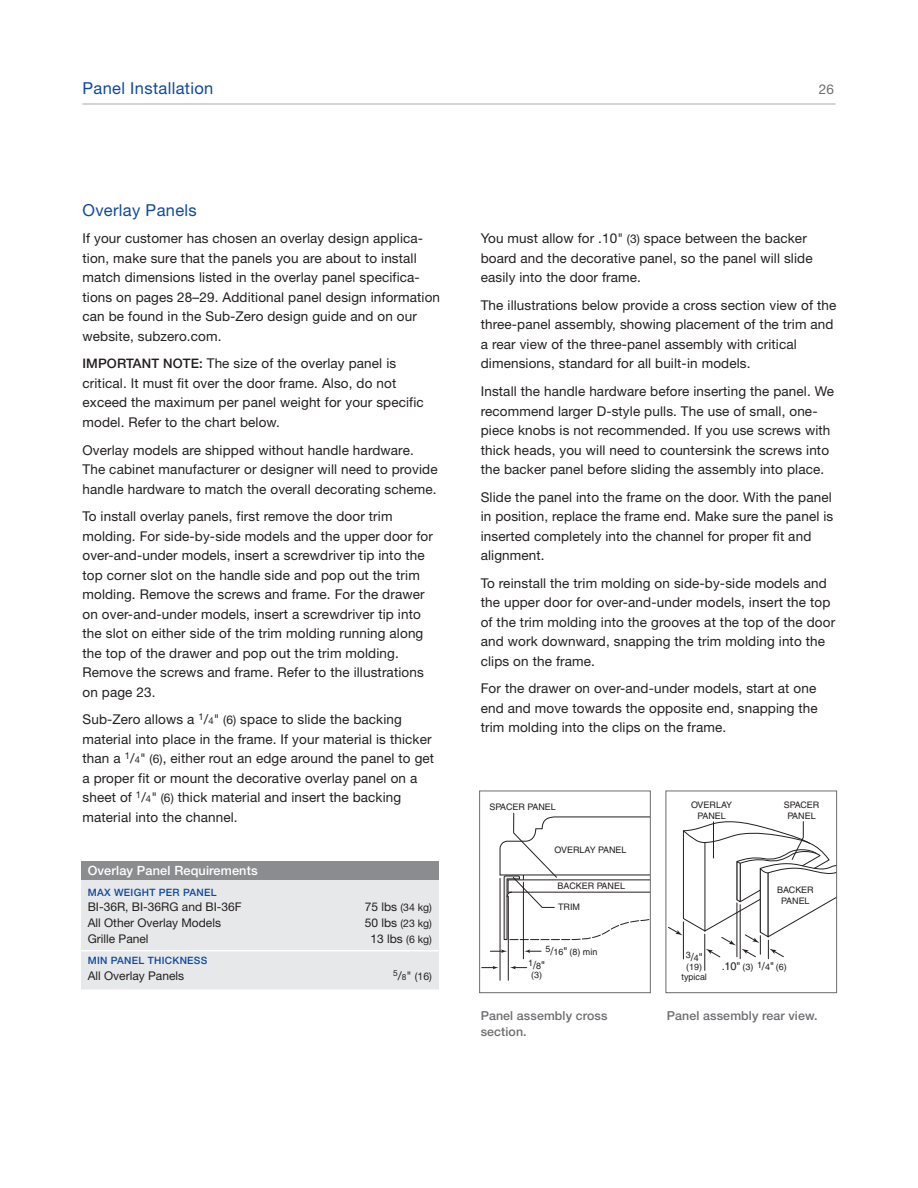
<style>
.page{position:relative;width:918px;height:1188px;background:#fff}
.page>*{position:absolute;margin:0;border:0;box-sizing:border-box;transform-origin:0 0}
.t1{font:16.5px "Helvetica Neue LT Std";letter-spacing:.02em;color:#0f499d}
.t2{font:13.5px/19.5px "Helvetica Neue LT Std";letter-spacing:.01em;color:#231f20}
.t3{font:13.5px "Helvetica Neue LT Std";color:#6c6d70}
.t4{font:500 12.75px "Helvetica Neue LT Std";letter-spacing:.01em;color:#fff}
.t5{font:500 12.3px/16.5px "Helvetica Neue LT Std";letter-spacing:.01em;color:#6c6d70}
.t6{font:12px "Helvetica Neue LT Std";color:#231f20}
.t7{font:10.5px "Helvetica Neue LT Std";color:#231f20}
.t8{font:500 10.2px "Helvetica Neue LT Std";letter-spacing:.03em;color:#0f499d}
.t9{font:9px/11.1px "Helvetica";color:#231f20;text-align:center}
.s1{font-weight:500;font-size:13.2px}
.s2{font-size:9.45px}
.s3{font-size:12px}
.s4{font-size:10.5px}
.s5{font-size:8.4px}
.s6{font-size:11.1px}
</style>
<div class="page">
<hr style="left:82px;top:104px;width:754px;height:1px;background:#a8a9ad">
<svg style="left:481px;top:812px;width:168px;height:169px"></svg>
<div style="left:479px;top:791px;width:172px;height:202px;border:1px solid #6c6d70"></div>
<svg style="left:668px;top:821px;width:167px;height:150px"></svg>
<hr style="left:713px;top:822px;width:1px;height:36px;background:#231f20">
<div style="left:666px;top:791px;width:171px;height:202px;border:1px solid #6c6d70"></div>
<div style="left:81px;top:862px;width:358px;height:19px;background:#8a8c8f"></div>
<div style="left:81px;top:881px;width:358px;height:109px;background:#e7e8e9"></div>
<hr style="left:81px;top:950px;width:358px;height:1px;background:#fff">
<hr style="left:81px;top:989px;width:358px;height:2px;background:#fff">
<p class="t1" style="left:82px;top:83px;width:132px">Panel Installation</p>
<p class="t3" style="left:819px;top:85px;width:17px">26</p>
<p class="t1" style="left:82px;top:204px;width:116px">Overlay Panels</p>
<p class="t2" style="left:82px;top:230px;width:359px">If your customer has chosen an overlay design applica&shy;tion, make sure that the panels you are about to install match dimensions listed in the overlay panel specifica&shy;tions on pages 28–29. Additional panel design information can be found in the Sub-Zero design guide and on our website, subzero.com.</p>
<p class="t2" style="left:82px;top:355px;width:343px"><span class="s1">IMPORTANT NOTE:</span> The size of the overlay panel is critical. It must fit over the door frame. Also, do not exceed the maximum per panel weight for your specific model. Refer to the chart below.</p>
<p class="t2" style="left:83px;top:441px;width:357px">Overlay models are shipped without handle hardware.<br>The cabinet manufacturer or designer will need to provide handle hardware to match the overall decorating scheme.</p>
<p class="t2" style="left:83px;top:508px;width:352px">To install overlay panels, first remove the door trim molding. For side-by-side models and the upper door for over-and-under models, insert a screwdriver tip into the top corner slot on the handle side and pop out the trim molding. Remove the screws and frame. For the drawer on over-and-under models, insert a screwdriver tip into the slot on either side of the trim molding running along the top of the drawer and pop out the trim molding.<br>Remove the screws and frame. Refer to the illustrations on page 23.</p>
<p class="t2" style="left:83px;top:711px;width:353px">Sub-Zero allows a <sup>1</sup>/<span class="s2">4</span>" <span class="s3">(6)</span> space to slide the backing material into place in the frame. If your material is thicker than a <sup>1</sup>/<span class="s2">4</span>" <span class="s3">(6)</span>, either rout an edge around the panel to get a proper fit or mount the decorative overlay panel on a sheet of <sup>1</sup>/<span class="s2">4</span>" <span class="s3">(6)</span> thick material and insert the backing material into the channel.</p>
<p class="t4" style="left:88px;top:865px;width:171px">Overlay Panel Requirements</p>
<p class="t8" style="left:88px;top:888px;width:130px">MAX WEIGHT PER PANEL</p>
<p class="t6" style="left:88px;top:903px;width:156px">BI-36R, BI-36RG and BI-36F</p>
<p class="t7" style="left:365px;top:904px;width:69px"><span class="s3">75 lbs</span> (34 kg)</p>
<p class="t6" style="left:88px;top:919px;width:135px">All Other Overlay Models</p>
<p class="t7" style="left:365px;top:920px;width:69px"><span class="s3">50 lbs</span> (23 kg)</p>
<p class="t6" style="left:88px;top:934px;width:62px">Grille Panel</p>
<p class="t6" style="left:371px;top:934px;width:63px">13 lbs <span class="s4">(6 kg)</span></p>
<p class="t8" style="left:88px;top:957px;width:121px">MIN PANEL THICKNESS</p>
<p class="t6" style="left:88px;top:971px;width:98px">All Overlay Panels</p>
<p class="t7" style="left:393px;top:972px;width:40px"><sup>5</sup><span class="s3">/</span><span class="s5">8</span><span class="s3">"</span> (16)</p>
<p class="t2" style="left:481px;top:230px;width:333px">You must allow for .10" <span class="s3">(3)</span> space between the backer board and the decorative panel, so the panel will slide easily into the door frame.</p>
<p class="t2" style="left:481px;top:297px;width:357px">The illustrations below provide a cross section view of the three-panel assembly, showing placement of the trim and a rear view of the three-panel assembly with critical dimensions, standard for all built-in models.</p>
<p class="t2" style="left:481px;top:383px;width:355px">Install the handle hardware before inserting the panel. We recommend larger D-style pulls. The use of small, one&shy;piece knobs is not recommended. If you use screws with thick heads, you will need to countersink the screws into the backer panel before sliding the assembly into place.</p>
<p class="t2" style="left:481px;top:488px;width:354px">Slide the panel into the frame on the door. With the panel in position, replace the frame end. Make sure the panel is inserted completely into the channel for proper fit and alignment.</p>
<p class="t2" style="left:481px;top:575px;width:356px">To reinstall the trim molding on side-by-side models and the upper door for over-and-under models, insert the top of the trim molding into the grooves at the top of the door and work downward, snapping the trim molding into the clips on the frame.</p>
<p class="t2" style="left:481px;top:680px;width:339px;text-align:justify">For the drawer on over-and-under models, start at one end and move towards the opposite end, snapping the trim molding into the clips on the frame.</p>
<p class="t9" style="left:489px;top:802px;width:68px">SPACER PANEL</p>
<p class="t9" style="left:691px;top:800px;width:43px">OVERLAY<br>PANEL</p>
<p class="t9" style="left:784px;top:800px;width:37px">SPACER<br>PANEL</p>
<p class="t9" style="left:555px;top:845px;width:73px">OVERLAY PANEL</p>
<p class="t9" style="left:558px;top:882px;width:69px">BACKER PANEL</p>
<p class="t9" style="left:558px;top:903px;width:23px">TRIM</p>
<p class="t9" style="left:546px;top:947px;width:53px">5<span class="s6">/</span>16<span class="s6">"</span> (8) min</p>
<p class="t9" style="left:528px;top:959px;width:18px">1<span class="s6">/</span>8<span class="s6">" </span>(3)</p>
<p class="t9" style="left:777px;top:885px;width:38px">BACKER<br>PANEL</p>
<p class="t9" style="left:686px;top:952px;width:18px;text-align:left">3<span class="s6">/</span>4<span class="s6">" </span>(19)</p>
<p class="t9" style="left:682px;top:972px;width:27px">typical</p>
<p class="t9" style="left:757px;top:960px;width:6px">1</p>
<p class="t9" style="left:722px;top:963px;width:67px"><span class="s6">.10"</span> (3) <span class="s6">/</span>4<span class="s6">"</span> (6)</p>
<p class="t5" style="left:481px;top:1008px;width:128px">Panel assembly cross section.</p>
<p class="t5" style="left:667px;top:1008px;width:152px">Panel assembly rear view.</p>
</div>
